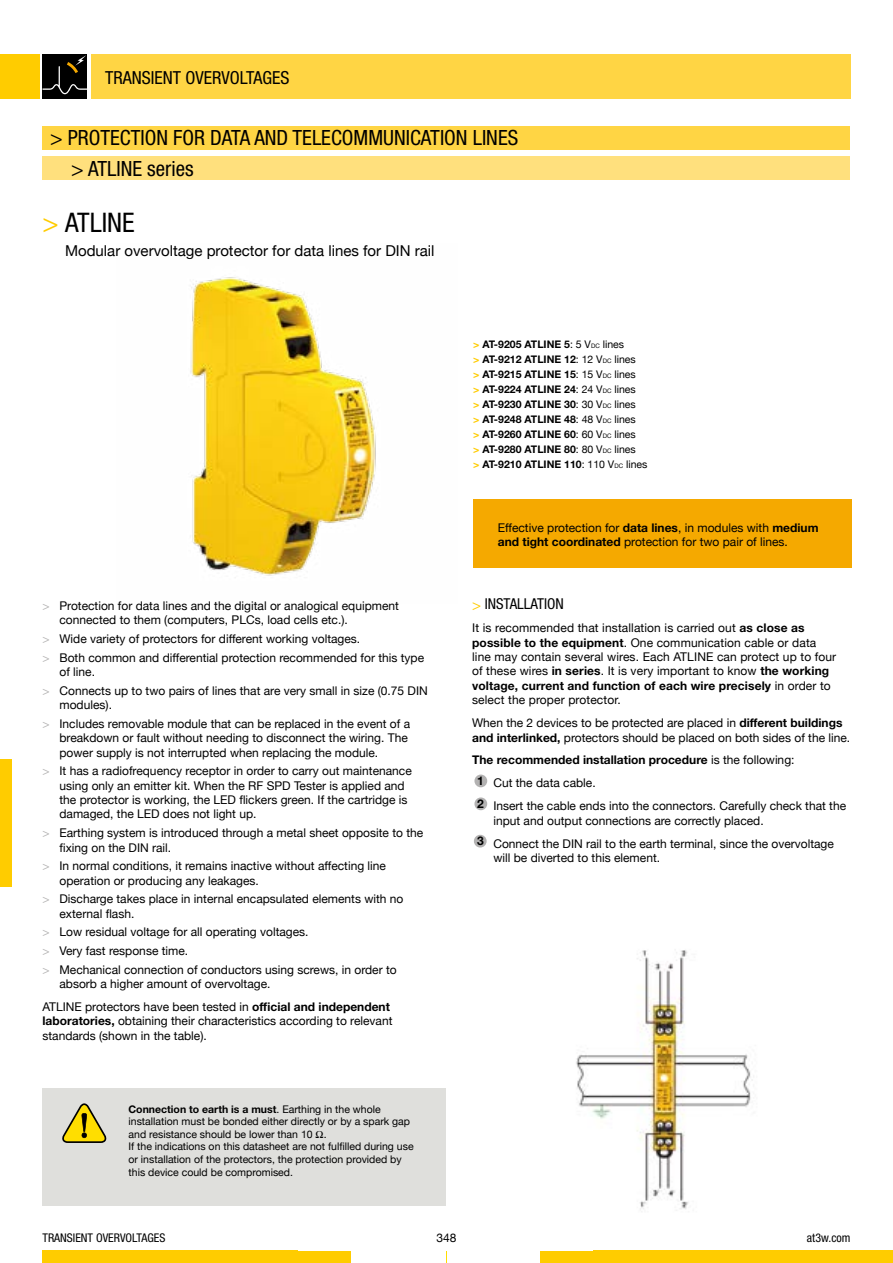
<style>
.page{position:relative;width:893px;height:1263px;background:#fff}
.page>*{position:absolute;margin:0;border:0;box-sizing:border-box;transform-origin:0 0}
.t1{font:condensed 27px "Helvetica Neue LT Std";color:#000}
.t2{font:condensed 21px/30.6px "Helvetica Neue LT Std";color:#000}
.t3{font:condensed 18px "Helvetica Neue LT Std";color:#000}
.t4{font:15px "Helvetica Neue";color:#000}
.t5{font:condensed 15px "Helvetica Neue LT Std";color:#000}
.t6{font:12px/14.4px "Helvetica Neue";color:#000}
.t7{font:700 12px "Helvetica Neue LT Std";color:#000}
.t8{font:condensed 12px "Helvetica Neue LT Std";color:#000}
.t9{font:700 10.5px/15px "Helvetica Neue LT Std";color:#000}
.t10{font:10.5px/12.6px "Helvetica Neue";color:#000}
.s1{color:#fc0}
.s2{color:#b3b2b2}
.s3{font-family:"Helvetica Neue LT Std";font-weight:700}
.s4{font-family:"Helvetica Neue";font-weight:400}
.s5{font-family:"Helvetica Neue";font-weight:400;font-size:6.15px}
</style>
<div class="page">
<svg style="left:446px;top:1251px;width:1px;height:12px"></svg>
<div style="left:43px;top:1251px;width:308px;height:12px;background:#fc0"></div>
<div style="left:540px;top:1251px;width:353px;height:12px;background:#fc0"></div>
<div style="left:43px;top:54px;width:44px;height:45px;background:#000"></div>
<svg style="left:43px;top:55px;width:44px;height:39px"></svg>
<div style="left:91px;top:54px;width:759px;height:45px;background:#ffd544"></div>
<div style="left:0;top:54px;width:40px;height:45px;background:#fc0"></div>
<div style="left:0;top:759px;width:12px;height:127px;background:#fc0"></div>
<img style="left:576px;top:950px;width:177px;height:260px">
<img style="left:190px;top:277px;width:186px;height:299px">
<div style="left:43px;top:126px;width:807px;height:23px;background:#ffd544"></div>
<div style="left:43px;top:157px;width:807px;height:23px;background:#ffe07d"></div>
<div style="left:473px;top:499px;width:379px;height:68px;background:#f5a900"></div>
<div style="left:43px;top:1089px;width:403px;height:117px;background:#dfdfdc"></div>
<svg style="left:62px;top:1103px;width:45px;height:40px"></svg>
<div style="left:474px;top:774px;width:13px;height:13px;background:#b3b2b2;border-radius:50%"></div>
<div style="left:474px;top:797px;width:13px;height:13px;background:#b3b2b2;border-radius:50%"></div>
<div style="left:474px;top:835px;width:13px;height:12px;background:#b3b2b2;border-radius:50%"></div>
<h3 class="t3" style="left:105px;top:67px;width:186px">TRANSIENT OVERVOLTAGES</h3>
<h2 class="t2" style="left:71px;top:122px;width:448px;text-indent:-21px">&gt; PROTECTION FOR DATA AND TELECOMMUNICATION LINES &gt; ATLINE series</h2>
<h1 class="t1" style="left:43px;top:207px;width:94px"><span class="s1">&gt;</span> ATLINE</h1>
<p class="t4" style="left:65px;top:241px;width:371px">Modular overvoltage protector for data lines for DIN rail</p>
<p class="t6" style="left:60px;top:598px;width:341px;text-indent:-17px"><span class="s2">&gt;</span> Protection for data lines and the digital or analogical equipment connected to them (computers, PLCs, load cells etc.).</p>
<p class="t6" style="left:43px;top:629px;width:383px;line-height:18.6px"><span class="s2">&gt;</span> Wide variety of protectors for different working voltages.<br><span class="s2">&gt;</span> Both common and differential protection recommended for this type</p>
<p class="t6" style="left:43px;top:662px;width:387px;line-height:18.6px;text-indent:17px">of line.<br><span class="s2">&gt;</span> Connects up to two pairs of lines that are very small in size (0.75 DIN</p>
<p class="t6" style="left:43px;top:695px;width:369px;line-height:18.6px;text-indent:17px">modules).<br><span class="s2">&gt;</span> Includes removable module that can be replaced in the event of a</p>
<p class="t6" style="left:60px;top:730px;width:350px">breakdown or fault without needing to disconnect the wiring. The power supply is not interrupted when replacing the module.</p>
<p class="t6" style="left:60px;top:764px;width:354px;text-indent:-17px"><span class="s2">&gt;</span> It has a radiofrequency receptor in order to carry out maintenance using only an emitter kit. When the RF SPD Tester is applied and the protector is working, the LED flickers green. If the cartridge is damaged, the LED does not light up.</p>
<p class="t6" style="left:60px;top:825px;width:365px;text-indent:-17px"><span class="s2">&gt;</span> Earthing system is introduced through a metal sheet opposite to the fixing on the DIN rail.</p>
<p class="t6" style="left:60px;top:858px;width:328px;text-indent:-17px"><span class="s2">&gt;</span> In normal conditions, it remains inactive without affecting line operation or producing any leakages.</p>
<p class="t6" style="left:60px;top:891px;width:345px;text-indent:-17px"><span class="s2">&gt;</span> Discharge takes place in internal encapsulated elements with no external flash.</p>
<p class="t6" style="left:43px;top:922px;width:356px;line-height:18.6px"><span class="s2">&gt;</span> Low residual voltage for all operating voltages.<br><span class="s2">&gt;</span> Very fast response time.<br><span class="s2">&gt;</span> Mechanical connection of conductors using screws, in order to</p>
<p class="t6" style="left:43px;top:972px;width:349px;line-height:23px;text-indent:17px">absorb a higher amount of overvoltage.<br>ATLINE protectors have been tested in <span class="s3">official and independent</span></p>
<p class="t6" style="left:43px;top:1014px;width:351px"><span class="s3">laboratories,</span> obtaining their characteristics according to relevant standards (shown in the table).</p>
<p class="t9" style="left:129px;top:1101px;width:254px">Connection to earth is a must<span class="s4">. Earthing in the whole</span></p>
<p class="t10" style="left:129px;top:1115px;width:287px">installation must be bonded either directly or by a spark gap and resistance should be lower than 10 Ω.<br>If the indications on this datasheet are not fulfilled during use or installation of the protectors, the protection provided by this device could be compromised.</p>
<p class="t9" style="left:473px;top:336px;width:176px"><span class="s1">&gt;</span> AT-9205 ATLINE 5<span class="s4">: 5 V</span><span class="s5">DC</span> <span class="s4">lines<br></span><span class="s1">&gt;</span> AT-9212 ATLINE 12<span class="s4">: 12 V</span><span class="s5">DC</span> <span class="s4">lines<br></span><span class="s1">&gt;</span> AT-9215 ATLINE 15<span class="s4">: 15 V</span><span class="s5">DC</span> <span class="s4">lines<br></span><span class="s1">&gt;</span> AT-9224 ATLINE 24<span class="s4">: 24 V</span><span class="s5">DC</span> <span class="s4">lines<br></span><span class="s1">&gt;</span> AT-9230 ATLINE 30<span class="s4">: 30 V</span><span class="s5">DC</span> <span class="s4">lines<br></span><span class="s1">&gt;</span> AT-9248 ATLINE 48<span class="s4">: 48 V</span><span class="s5">DC</span> <span class="s4">lines<br></span><span class="s1">&gt;</span> AT-9260 ATLINE 60<span class="s4">: 60 V</span><span class="s5">DC</span> <span class="s4">lines<br></span><span class="s1">&gt;</span> AT-9280 ATLINE 80<span class="s4">: 80 V</span><span class="s5">DC</span> <span class="s4">lines<br></span><span class="s1">&gt;</span> AT-9210 ATLINE 110<span class="s4">: 110 V</span><span class="s5">DC</span> <span class="s4">lines</span></p>
<p class="t6" style="left:498px;top:520px;width:322px">Effective protection for <span class="s3">data lines</span>, in modules with <span class="s3">medium and tight coordinated</span> protection for two pair of lines.</p>
<p class="t5" style="left:472px;top:595px;width:93px"><span class="s1">&gt;</span> INSTALLATION</p>
<p class="t6" style="left:472px;top:620px;width:366px">It is recommended that installation is carried out <span class="s3">as close as possible to the equipment</span>. One communication cable or data line may contain several wires. Each ATLINE can protect up to four of these wires <span class="s3">in series</span>. It is very important to know <span class="s3">the working</span></p>
<p class="t7" style="left:472px;top:678px;width:360px">voltage, current and function of each wire precisely <span class="s4">in order to</span></p>
<p class="t6" style="left:472px;top:688px;width:372px;line-height:23px">select the proper protector.<br>When the 2 devices to be protected are placed in <span class="s3">different buildings</span></p>
<p class="t6" style="left:472px;top:730px;width:380px"><span class="s3">and interlinked,</span> protectors should be placed on both sides of the line.</p>
<p class="t7" style="left:472px;top:753px;width:324px">The recommended installation procedure <span class="s4">is the following:</span></p>
<p class="t6" style="left:477px;top:771px;width:371px;line-height:23px"><sup>1</sup> Cut the data cable.<br><sup>2</sup> Insert the cable ends into the connectors. Carefully check that the</p>
<p class="t6" style="left:477px;top:809px;width:358px;line-height:23px;text-indent:16px">input and output connections are correctly placed.<br><sup>3</sup> Connect the DIN rail to the earth terminal, since the overvoltage</p>
<p class="t6" style="left:493px;top:850px;width:168px">will be diverted to this element.</p>
<p class="t8" style="left:43px;top:1231px;width:124px">TRANSIENT OVERVOLTAGES</p>
<p class="t6" style="left:436px;top:1230px;width:22px">348</p>
<p class="t8" style="left:807px;top:1231px;width:45px">at3w.com</p>
</div>
